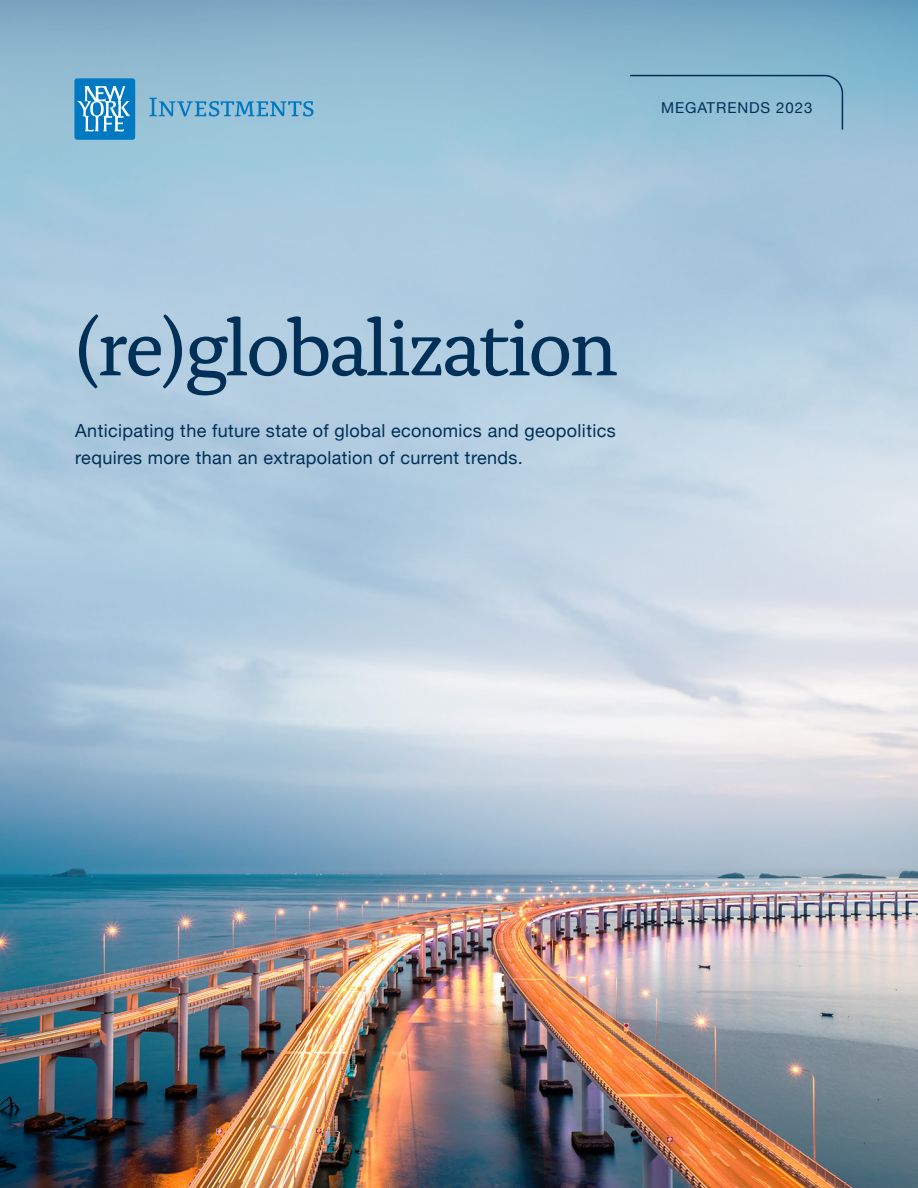
<style>
.page{position:relative;width:918px;height:1188px;background:#fff}
.page>*{position:absolute;margin:0;border:0;box-sizing:border-box;transform-origin:0 0}
.t1{font:81px "Alda OTCEV";letter-spacing:-.04em;color:#003057}
.t2{font:18px/27px "Helvetica Neue";letter-spacing:.02em;color:#003057}
.t3{font:15px "Helvetica Neue";letter-spacing:.06em;color:#003057}
</style>
<div class="page">
<img style="left:0;top:0;width:918px;height:1188px">
<svg style="left:629px;top:74px;width:215px;height:57px;background:#8ab9d0"></svg>
<svg style="left:74px;top:78px;width:240px;height:62px;background:#76b2d3"></svg>
<p class="t3" style="left:661px;top:97px;width:153px">MEGATRENDS 2023</p>
<p class="t1" style="left:73px;top:288px;width:548px">(re)globalization</p>
<p class="t2" style="left:75px;top:418px;width:542px">Anticipating the future state of global economics and geopolitics requires more than an extrapolation of current trends.</p>
</div>
